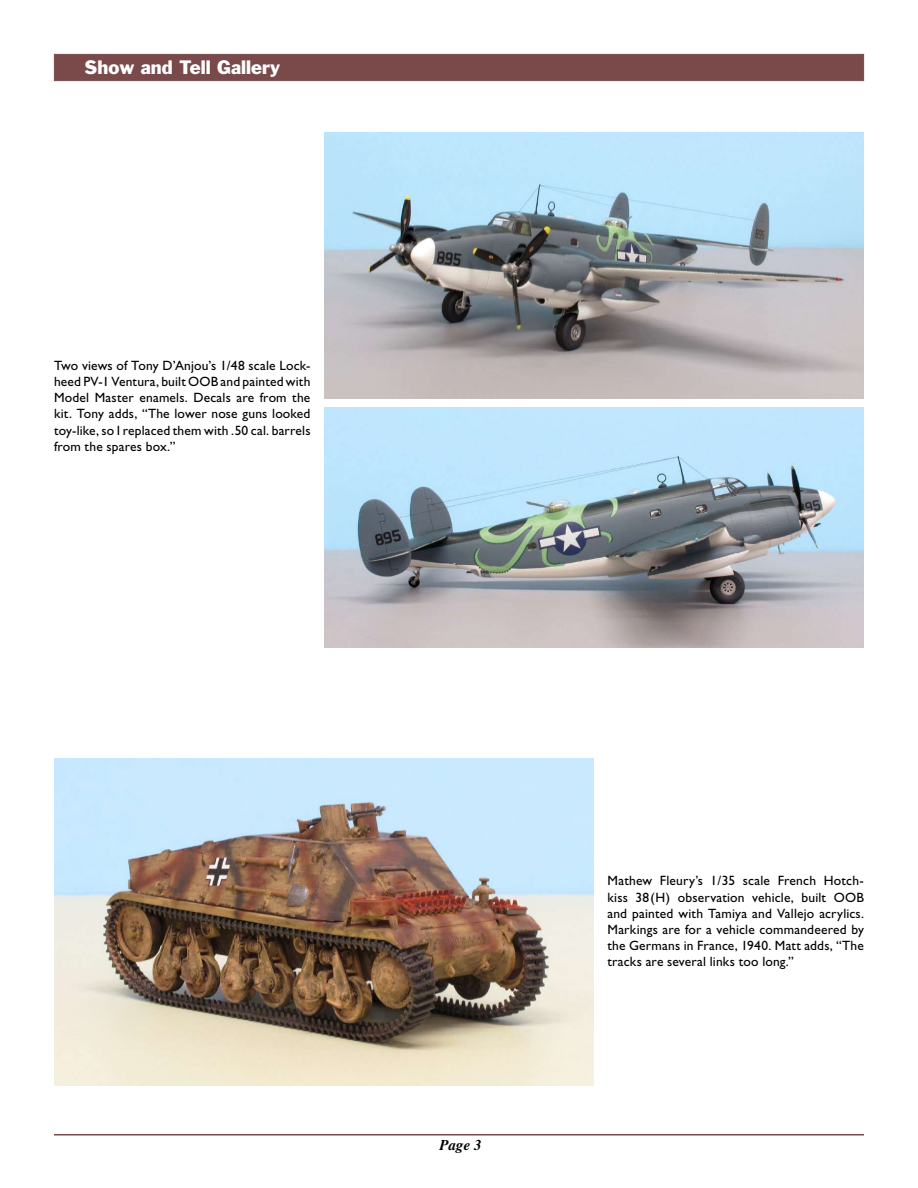
<style>
.page{position:relative;width:918px;height:1188px;background:#fff}
.page>*{position:absolute;margin:0;border:0;box-sizing:border-box;transform-origin:0 0}
.t1{font:18px "Franklin Gothic";color:#fff}
.t2{font:italic 700 15px "Times";color:#000}
.t3{font:13.5px/16.2px "Gill Sans";letter-spacing:.01em;color:#000;text-align:justify}
</style>
<div class="page">
<hr style="left:54px;top:1134px;width:810px;height:2px;background:#7a4a4b">
<div style="left:54px;top:54px;width:810px;height:27px;background:#7a4a4b"></div>
<img style="left:324px;top:407px;width:540px;height:241px">
<img style="left:54px;top:758px;width:540px;height:327px">
<img style="left:324px;top:133px;width:540px;height:265px">
<h1 class="t1" style="left:85px;top:55px;width:197px">Show and Tell Gallery</h1>
<p class="t3" style="left:54px;top:357px;width:258px">Two views of Tony D’Anjou’s 1/48 scale Lock&shy;heed PV-1 Ventura, built OOB and painted with Model Master enamels. Decals are from the kit. Tony adds, “The lower nose guns looked toy-like, so I replaced them with .50 cal. barrels from the spares box.”</p>
<p class="t2" style="left:440px;top:1136px;width:44px">Page 3</p>
<p class="t3" style="left:608px;top:873px;width:258px">Mathew Fleury’s 1/35 scale French Hotch&shy;kiss 38(H) observation vehicle, built OOB and painted with Tamiya and Vallejo acrylics.<br>Markings are for a vehicle commandeered by the Germans in France, 1940. Matt adds, “The tracks are several links too long.”</p>
</div>
